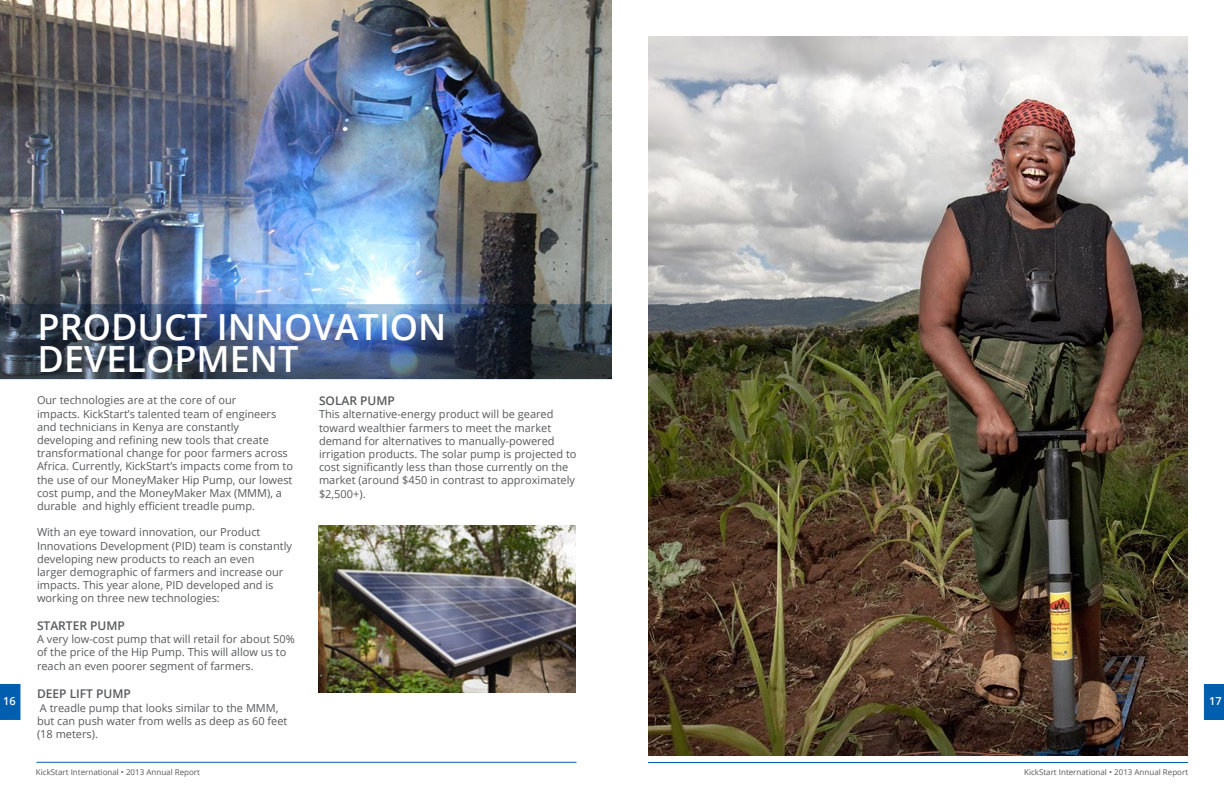
<style>
.page{position:relative;width:1224px;height:792px;background:#fff}
.page>*{position:absolute;margin:0;border:0;box-sizing:border-box;transform-origin:0 0}
.t1{font:600 36px/32px "Open Sans";color:#fff}
.t2{font:600 12px "Open Sans";color:#58595b}
.t3{font:11px/13.2px "Open Sans";color:#58595b}
.t4{font:600 11px "Open Sans";color:#fff}
.t5{font:8px "Open Sans";color:#58595b}
</style>
<div class="page">
<div style="left:0;top:684px;width:20px;height:35px;background:#005eaf"></div>
<div style="left:1204px;top:684px;width:20px;height:36px;background:#005eaf"></div>
<hr style="left:36px;top:762px;width:540px;height:1px;background:#005eaf">
<hr style="left:648px;top:762px;width:540px;height:1px;background:#005eaf">
<img style="left:0;top:0;width:612px;height:304px">
<img style="left:0;top:304px;width:612px;height:75px">
<img style="left:318px;top:526px;width:258px;height:166px">
<img style="left:648px;top:36px;width:540px;height:720px">
<h1 class="t1" style="left:38px;top:310px;width:410px">PRODUCT INNOVATION<br>DEVELOPMENT</h1>
<p class="t3" style="left:37px;top:394px;width:258px">Our technologies are at the core of our<br>impacts. KickStart’s talented team of engineers and technicians in Kenya are constantly developing and refining new tools that create transformational change for poor farmers across Africa. Currently, KickStart’s impacts come from to the use of our MoneyMaker Hip Pump, our lowest cost pump, and the MoneyMaker Max (MMM), a durable and highly efficient treadle pump.</p>
<p class="t3" style="left:37px;top:526px;width:257px">With an eye toward innovation, our Product Innovations Development (PID) team is constantly developing new products to reach an even<br>larger demographic of farmers and increase our impacts. This year alone, PID developed and is working on three new technologies:</p>
<p class="t2" style="left:37px;top:617px;width:90px">STARTER PUMP</p>
<p class="t3" style="left:37px;top:632px;width:259px">A very low-cost pump that will retail for about 50% of the price of the Hip Pump. This will allow us to reach an even poorer segment of farmers.</p>
<p class="t2" style="left:37px;top:686px;width:95px">DEEP LIFT PUMP</p>
<p class="t3" style="left:37px;top:701px;width:252px">A treadle pump that looks similar to the MMM, but can push water from wells as deep as 60 feet (18 meters).</p>
<p class="t2" style="left:319px;top:393px;width:78px">SOLAR PUMP</p>
<p class="t3" style="left:319px;top:408px;width:259px">This alternative-energy product will be geared toward wealthier farmers to meet the market demand for alternatives to manually-powered irrigation products. The solar pump is projected to cost significantly less than those currently on the market (around $450 in contrast to approximately $2,500+).</p>
<p class="t4" style="left:3px;top:693px;width:14px">16</p>
<p class="t4" style="left:1209px;top:693px;width:14px">17</p>
<p class="t5" style="left:36px;top:767px;width:166px">KickStart International • 2013 Annual Report</p>
<p class="t5" style="left:1024px;top:767px;width:166px">KickStart International • 2013 Annual Report</p>
</div>
